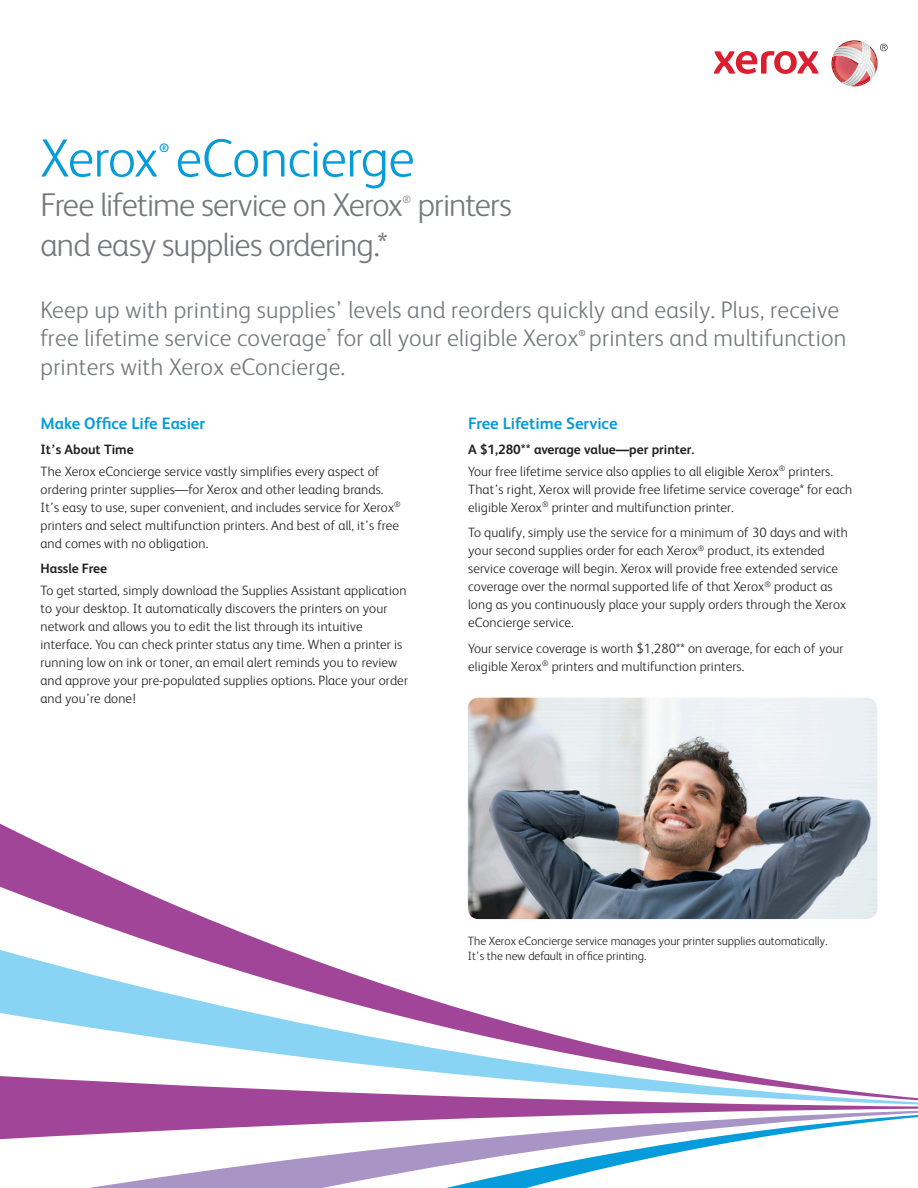
<style>
.page{position:relative;width:918px;height:1188px;background:#fff}
.page>*{position:absolute;margin:0;border:0;box-sizing:border-box;transform-origin:0 0}
.Headline{font:300 54px "Xerox Sans";letter-spacing:-.01em;color:#069bda}
.Headline-2{font:300 33px "Xerox Sans";letter-spacing:-.025em;color:#76787b}
.intro{font:300 24px/28.5px "Xerox Sans";letter-spacing:.01em;color:#76787b}
.subheading{font:700 16.5px "Xerox Sans";color:#069bda}
.body_text{font:300 13.5px/18px "Xerox Sans";letter-spacing:.01em;color:#231f20}
.subheading_-_level_t{font:700 13.5px "Xerox Sans";color:#231f20}
.Headline-3{font:700 12.3px "Xerox Sans";color:#069bda}
.t1{font:300 12px/15px "Xerox Sans";color:#231f20}
.Headline-4{font:300 10.5px "Xerox Sans";color:#76787b}
.intro-2{font:700 8.7px "Xerox Sans";color:#76787b}
</style>
<div class="page">
<svg style="left:714px;top:51px;width:105px;height:23px"></svg>
<svg style="left:831px;top:40px;width:57px;height:46px"></svg>
<svg style="left:0;top:823px;width:878px;height:122px"></svg>
<svg style="left:0;top:945px;width:743px;height:130px"></svg>
<svg style="left:0;top:1075px;width:918px;height:33px"></svg>
<svg style="left:0;top:1108px;width:918px;height:80px"></svg>
<img style="left:468px;top:698px;width:409px;height:221px">
<p class="Headline" style="left:40px;top:123px;width:376px">Xerox eConcierge</p>
<p class="Headline-3" style="left:159px;top:139px;width:12px">®</p>
<p class="Headline-2" style="left:40px;top:183px;width:364px">Free lifetime service on Xerox</p>
<p class="Headline-4" style="left:402px;top:192px;width:10px">®</p>
<p class="Headline-2" style="left:418px;top:183px;width:96px">printers</p>
<p class="Headline-2" style="left:40px;top:223px;width:349px">and easy supplies ordering.*</p>
<p class="intro" style="left:40px;top:294px;width:800px">Keep up with printing supplies’ levels and reorders quickly and easily. Plus, receive free lifetime service coverage<sup>*</sup> for all your eligible Xerox</p>
<p class="intro-2" style="left:578px;top:327px;width:9px">®</p>
<p class="intro" style="left:589px;top:323px;width:259px">printers and multifunction</p>
<p class="intro" style="left:40px;top:351px;width:306px">printers with Xerox eConcierge.</p>
<p class="subheading" style="left:40px;top:412px;width:166px">Make Office Life Easier</p>
<p class="subheading_-_level_t" style="left:40px;top:440px;width:95px">It’s About Time</p>
<p class="body_text" style="left:40px;top:462px;width:362px">The Xerox eConcierge service vastly simplifies every aspect of ordering printer supplies—for Xerox and other leading brands.<br>It’s easy to use, super convenient, and includes service for Xerox<sup>® </sup>printers and select multifunction printers. And best of all, it’s free and comes with no obligation.</p>
<p class="subheading_-_level_t" style="left:40px;top:560px;width:68px">Hassle Free</p>
<p class="body_text" style="left:40px;top:581px;width:369px">To get started, simply download the Supplies Assistant application to your desktop. It automatically discovers the printers on your network and allows you to edit the list through its intuitive interface. You can check printer status any time. When a printer is running low on ink or toner, an email alert reminds you to review and approve your pre-populated supplies options. Place your order and you’re done!</p>
<p class="subheading" style="left:468px;top:412px;width:151px">Free Lifetime Service</p>
<p class="subheading_-_level_t" style="left:468px;top:440px;width:228px">A $1,280** average value—per printer.</p>
<p class="body_text" style="left:468px;top:462px;width:386px">Your free lifetime service also applies to all eligible Xerox<sup>®</sup> printers.<br>That’s right, Xerox will provide free lifetime service coverage* for each eligible Xerox<sup>®</sup> printer and multifunction printer.</p>
<p class="body_text" style="left:468px;top:523px;width:381px">To qualify, simply use the service for a minimum of 30 days and with your second supplies order for each Xerox<sup>®</sup> product, its extended service coverage will begin. Xerox will provide free extended service coverage over the normal supported life of that Xerox<sup>®</sup> product as long as you continuously place your supply orders through the Xerox eConcierge service.</p>
<p class="body_text" style="left:468px;top:639px;width:377px">Your service coverage is worth $1,280** on average, for each of your eligible Xerox<sup>®</sup> printers and multifunction printers.</p>
<p class="t1" style="left:468px;top:933px;width:361px">The Xerox eConcierge service manages your printer supplies automatically.<br>It’s the new default in office printing.</p>
</div>
